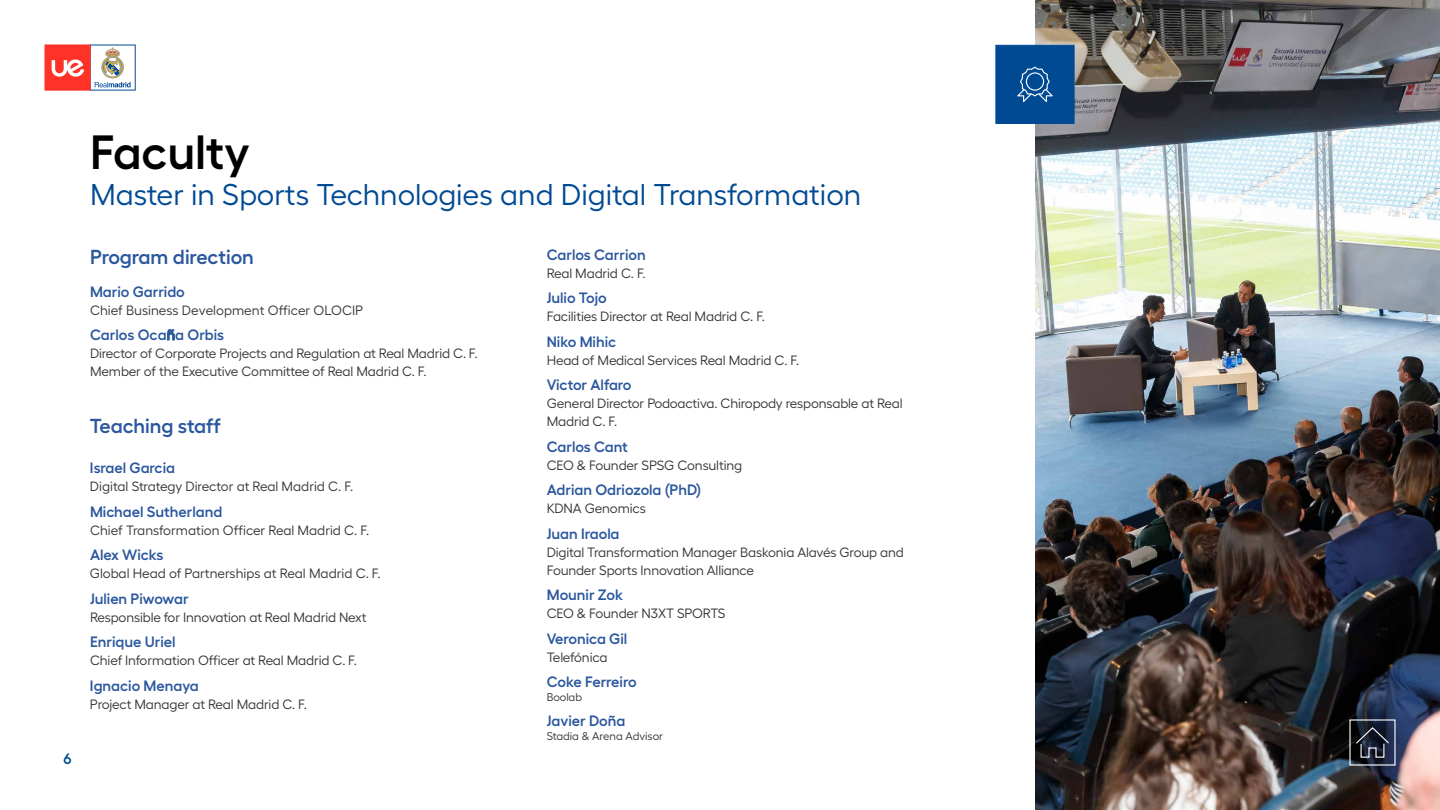
<style>
.page{position:relative;width:1440px;height:810px;background:#fff}
.page>*{position:absolute;margin:0;border:0;box-sizing:border-box;transform-origin:0 0}
.t1{font:600 48px "Hellix";color:#000}
.t2{font:30px "Hellix";color:#004a94}
.t3{font:600 20.25px "Hellix";color:#2b579e}
.t4{font:600 15px "Hellix";color:#2b579e}
.t5{font:600 15px "Hellix";color:#004a94}
.t6{font:13.5px/18px "Hellix";letter-spacing:-.01em;color:#353535}
.t7{font:11.25px "Hellix";color:#353535}
</style>
<div class="page">
<img style="left:1035px;top:0;width:405px;height:809px">
<div style="left:996px;top:45px;width:78px;height:79px;background:#004a94;border:1px solid #004a94"></div>
<svg style="left:1017px;top:67px;width:36px;height:35px"></svg>
<svg style="left:1349px;top:719px;width:47px;height:47px;background:#373d4c"></svg>
<svg style="left:90px;top:45px;width:46px;height:45px"></svg>
<svg style="left:95px;top:47px;width:36px;height:40px"></svg>
<div style="left:45px;top:45px;width:45px;height:45px;background:#ff3228"></div>
<svg style="left:52px;top:59px;width:32px;height:18px"></svg>
<p class="t5" style="left:63px;top:747px;width:10px">6</p>
<h1 class="t1" style="left:90px;top:114px;width:161px">Faculty</h1>
<h2 class="t2" style="left:90px;top:171px;width:773px">Master in Sports Technologies and Digital Transformation</h2>
<h3 class="t3" style="left:90px;top:241px;width:166px">Program direction</h3>
<p class="t4" style="left:90px;top:280px;width:96px">Mario Garrido</p>
<p class="t6" style="left:90px;top:300px;width:275px">Chief Business Development Officer OLOCIP</p>
<p class="t4" style="left:90px;top:323px;width:136px">Carlos Ocaña Orbis</p>
<p class="t6" style="left:90px;top:344px;width:389px;line-height:17.7px">Director of Corporate Projects and Regulation at Real Madrid C. F.<br>Member of the Executive Committee of Real Madrid C. F.</p>
<p class="t4" style="left:547px;top:243px;width:101px">Carlos Carrion</p>
<p class="t6" style="left:547px;top:263px;width:101px">Real Madrid C. F.</p>
<p class="t4" style="left:547px;top:286px;width:62px">Julio Tojo</p>
<p class="t6" style="left:547px;top:306px;width:220px">Facilities Director at Real Madrid C. F.</p>
<p class="t4" style="left:547px;top:330px;width:71px">Niko Mihic</p>
<p class="t6" style="left:547px;top:350px;width:254px">Head of Medical Services Real Madrid C. F.</p>
<p class="t4" style="left:547px;top:373px;width:86px">Victor Alfaro</p>
<p class="t6" style="left:547px;top:393px;width:357px">General Director Podoactiva. Chiropody responsable at Real<br>Madrid C. F.</p>
<p class="t4" style="left:547px;top:435px;width:83px">Carlos Cant</p>
<p class="t6" style="left:547px;top:455px;width:197px">CEO &amp; Founder SPSG Consulting</p>
<p class="t4" style="left:547px;top:478px;width:156px">Adrian Odriozola (PhD)</p>
<p class="t6" style="left:547px;top:498px;width:101px">KDNA Genomics</p>
<p class="t4" style="left:547px;top:522px;width:74px">Juan Iraola</p>
<p class="t6" style="left:547px;top:542px;width:359px">Digital Transformation Manager Baskonia Alavés Group and<br>Founder Sports Innovation Alliance</p>
<p class="t4" style="left:547px;top:583px;width:78px">Mounir Zok</p>
<p class="t6" style="left:547px;top:603px;width:180px">CEO &amp; Founder N3XT SPORTS</p>
<p class="t4" style="left:547px;top:627px;width:82px">Veronica Gil</p>
<p class="t6" style="left:547px;top:647px;width:62px">Telefónica</p>
<p class="t4" style="left:547px;top:670px;width:91px">Coke Ferreiro</p>
<p class="t7" style="left:547px;top:688px;width:37px">Boolab</p>
<p class="t4" style="left:547px;top:709px;width:80px">Javier Doña</p>
<p class="t7" style="left:547px;top:727px;width:118px">Stadia &amp; Arena Advisor</p>
<h3 class="t3" style="left:90px;top:410px;width:132px">Teaching staff</h3>
<p class="t4" style="left:90px;top:456px;width:87px">Israel Garcia</p>
<p class="t6" style="left:90px;top:476px;width:265px">Digital Strategy Director at Real Madrid C. F.</p>
<p class="t4" style="left:90px;top:499px;width:134px">Michael Sutherland</p>
<p class="t6" style="left:90px;top:519px;width:281px">Chief Transformation Officer Real Madrid C. F.</p>
<p class="t4" style="left:90px;top:543px;width:75px">Alex Wicks</p>
<p class="t6" style="left:90px;top:563px;width:292px">Global Head of Partnerships at Real Madrid C. F.</p>
<p class="t4" style="left:90px;top:586px;width:100px">Julien Piwowar</p>
<p class="t6" style="left:90px;top:606px;width:278px">Responsible for Innovation at Real Madrid Next</p>
<p class="t4" style="left:90px;top:630px;width:87px">Enrique Uriel</p>
<p class="t6" style="left:90px;top:650px;width:269px">Chief Information Officer at Real Madrid C. F.</p>
<p class="t4" style="left:90px;top:673px;width:110px">Ignacio Menaya</p>
<p class="t6" style="left:90px;top:693px;width:218px">Project Manager at Real Madrid C. F.</p>
</div>
